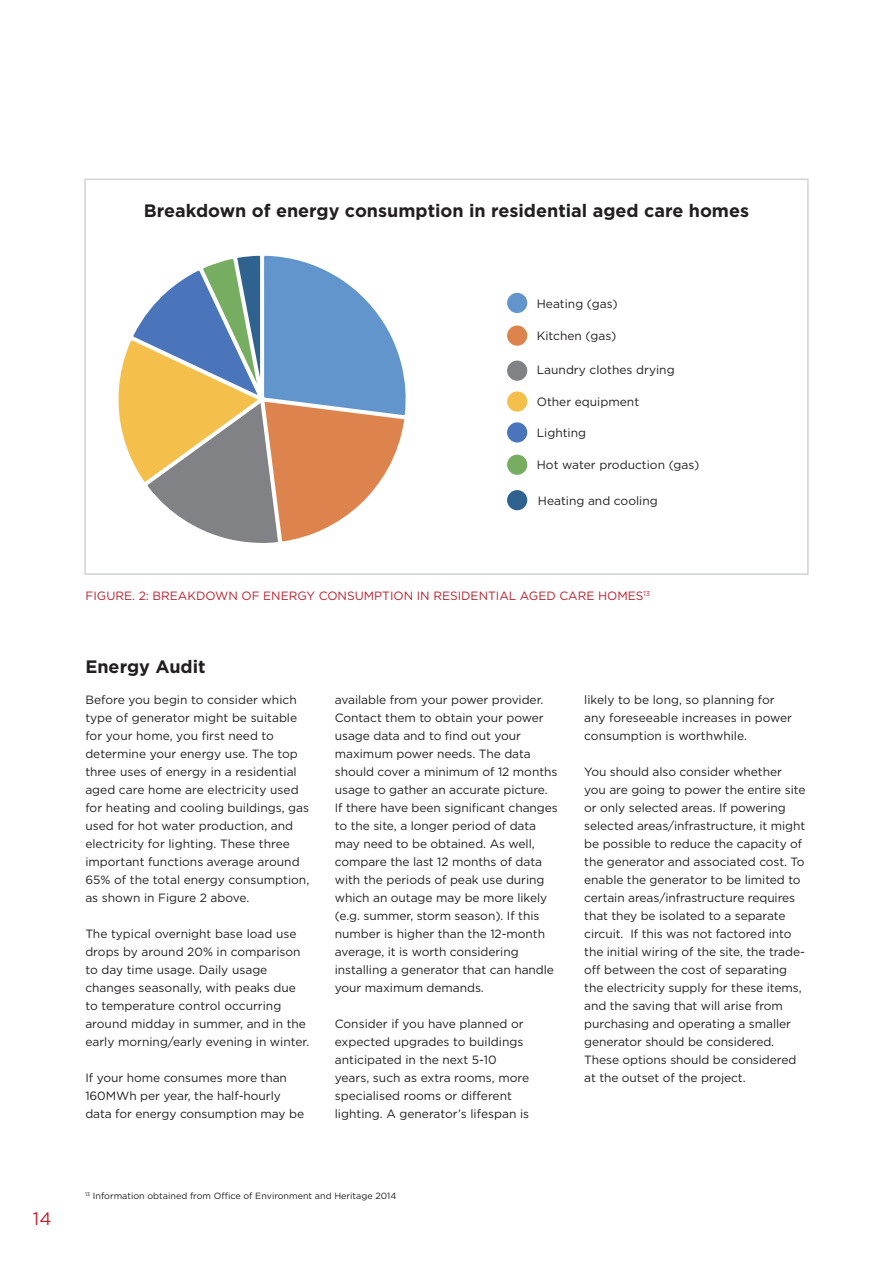
<style>
.page{position:relative;width:893px;height:1263px;background:#fff}
.page>*{position:absolute;margin:0;border:0;box-sizing:border-box;transform-origin:0 0}
.t1{font:700 18px "Gotham";color:#231f20}
.t2{font:18px "Gotham";color:#b9202e}
.t3{font:12px/18px "Gotham";letter-spacing:-.005em;color:#231f20}
.t4{font:12px "Gotham";color:#b9202e}
.t5{font:9px "Gotham";color:#231f20}
</style>
<div class="page">
<div style="left:84px;top:179px;width:725px;height:396px;border:2px solid #d1d2d4"></div>
<div style="left:507px;top:293px;width:20px;height:20px;background:#6195cc;border-radius:50%"></div>
<div style="left:507px;top:325px;width:20px;height:21px;background:#dd834d;border-radius:50%"></div>
<div style="left:507px;top:361px;width:20px;height:20px;background:#808285;border-radius:50%"></div>
<div style="left:507px;top:391px;width:20px;height:21px;background:#f4bf4b;border-radius:50%"></div>
<div style="left:507px;top:422px;width:20px;height:20px;background:#4a75ba;border-radius:50%"></div>
<div style="left:507px;top:455px;width:20px;height:20px;background:#77ad60;border-radius:50%"></div>
<div style="left:507px;top:490px;width:20px;height:20px;background:#30628f;border-radius:50%"></div>
<svg style="left:118px;top:256px;width:288px;height:287px"></svg>
<h1 class="t2" style="left:33px;top:1208px;width:20px">14</h1>
<h1 class="t1" style="left:144px;top:199px;width:607px">Breakdown of energy consumption in residential aged care homes</h1>
<p class="t3" style="left:537px;top:294px;width:82px">Heating (gas)</p>
<p class="t3" style="left:537px;top:327px;width:81px">Kitchen (gas)</p>
<p class="t3" style="left:537px;top:360px;width:139px">Laundry clothes drying</p>
<p class="t3" style="left:537px;top:392px;width:104px">Other equipment</p>
<p class="t3" style="left:537px;top:424px;width:51px">Lighting</p>
<p class="t3" style="left:537px;top:455px;width:164px">Hot water production (gas)</p>
<p class="t3" style="left:538px;top:492px;width:121px">Heating and cooling</p>
<p class="t4" style="left:86px;top:589px;width:566px">FIGURE. 2: BREAKDOWN OF ENERGY CONSUMPTION IN RESIDENTIAL AGED CARE HOMES<sup>13</sup></p>
<h1 class="t1" style="left:85px;top:655px;width:122px">Energy Audit</h1>
<p class="t3" style="left:85px;top:690px;width:225px">Before you begin to consider which type of generator might be suitable for your home, you first need to determine your energy use. The top three uses of energy in a residential aged care home are electricity used for heating and cooling buildings, gas used for hot water production, and electricity for lighting. These three important functions average around 65% of the total energy consumption, as shown in Figure 2 above.</p>
<p class="t3" style="left:85px;top:924px;width:225px">The typical overnight base load use drops by around 20% in comparison to day time usage. Daily usage changes seasonally, with peaks due to temperature control occurring around midday in summer, and in the early morning/early evening in winter.</p>
<p class="t3" style="left:85px;top:1068px;width:220px">If your home consumes more than<br>160MWh per year, the half-hourly data for energy consumption may be</p>
<p class="t3" style="left:335px;top:690px;width:225px">available from your power provider.<br>Contact them to obtain your power usage data and to find out your maximum power needs. The data should cover a minimum of 12 months usage to gather an accurate picture.<br>If there have been significant changes to the site, a longer period of data may need to be obtained. As well, compare the last 12 months of data with the periods of peak use during which an outage may be more likely (e.g. summer, storm season). If this number is higher than the 12-month average, it is worth considering installing a generator that can handle your maximum demands.</p>
<p class="t3" style="left:335px;top:1014px;width:196px">Consider if you have planned or expected upgrades to buildings anticipated in the next 5-10 years, such as extra rooms, more specialised rooms or different lighting. A generator’s lifespan is</p>
<p class="t3" style="left:584px;top:690px;width:209px">likely to be long, so planning for any foreseeable increases in power consumption is worthwhile.</p>
<p class="t3" style="left:584px;top:762px;width:223px">You should also consider whether you are going to power the entire site or only selected areas. If powering selected areas/infrastructure, it might be possible to reduce the capacity of the generator and associated cost. To enable the generator to be limited to certain areas/infrastructure requires that they be isolated to a separate circuit. If this was not factored into the initial wiring of the site, the trade&shy;off between the cost of separating the electricity supply for these items, and the saving that will arise from purchasing and operating a smaller generator should be considered.<br>These options should be considered at the outset of the project.</p>
<p class="t5" style="left:85px;top:1190px;width:313px"><sup>13</sup> Information obtained from Office of Environment and Heritage 2014</p>
</div>
